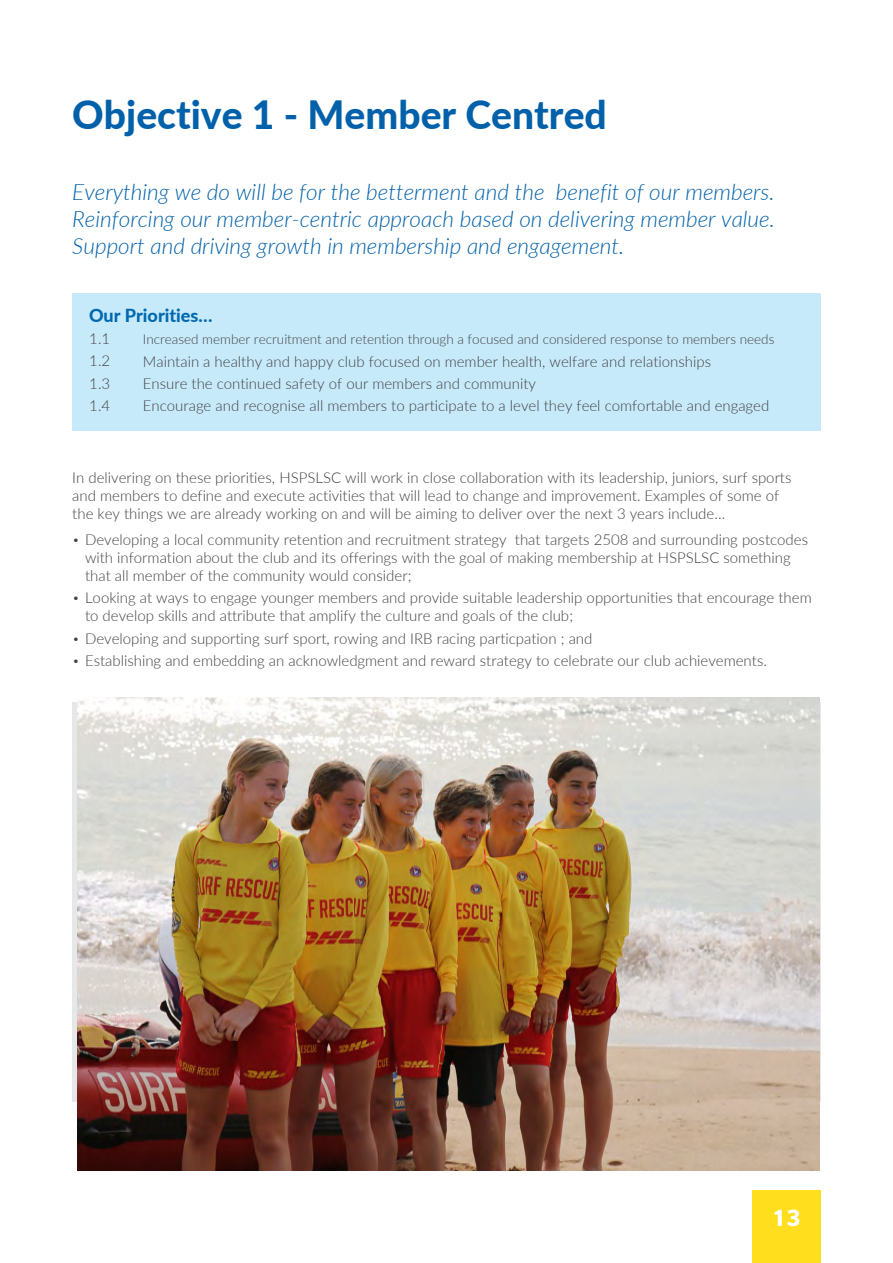
<style>
.page{position:relative;width:893px;height:1263px;background:#fff}
.page>*{position:absolute;margin:0;border:0;box-sizing:border-box;transform-origin:0 0}
.t1{font:800 39px "Lato";color:#0060a9}
.t2{font:700 25.5px "Slate Std";color:#fff}
.t3{font:italic 300 22.5px/27px "Lato";color:#0060a9;text-align:justify}
.t4{font:800 18px "Lato";color:#0069af}
.t5{font:300 15px/18px "Lato";color:#414042}
.t6{font:300 13.5px "Lato";color:#414042}
.s1{font-family:"Slate Std";font-weight:400}
</style>
<div class="page">
<div style="left:752px;top:1191px;width:69px;height:72px;background:#ffde1d"></div>
<div style="left:72px;top:293px;width:749px;height:137px;background:#c7eafb"></div>
<img style="left:77px;top:698px;width:742px;height:472px">
<h1 class="t1" style="left:72px;top:86px;width:536px">Objective 1 - Member Centred</h1>
<h3 class="t3" style="left:72px;top:177px;width:704px">Everything we do will be for the betterment and the benefit of our members.<br>Reinforcing our member-centric approach based on delivering member value.<br>Support and driving growth in membership and engagement.</h3>
<p class="t4" style="left:89px;top:302px;width:125px">Our Priorities…</p>
<p class="t6" style="left:143px;top:330px;width:633px">Increased member recruitment and retention through a focused and considered response to members needs</p>
<p class="t5" style="left:143px;top:350px;width:628px;line-height:22.2px">Maintain a healthy and happy club focused on member health, welfare and relationships<br>Ensure the continued safety of our members and community<br>Encourage and recognise all members to participate to a level they feel comfortable and engaged</p>
<p class="t5" style="left:72px;top:468px;width:721px">In delivering on these priorities, HSPSLSC will work in close collaboration with its leadership, juniors, surf sports and members to define and execute activities that will lead to change and improvement. Examples of some of the key things we are already working on and will be aiming to deliver over the next 3 years include…</p>
<p class="t5" style="left:85px;top:530px;width:724px;text-indent:-13px"><span class="s1">•</span> Developing a local community retention and recruitment strategy that targets 2508 and surrounding postcodes with information about the club and its offerings with the goal of making membership at HSPSLSC something that all member of the community would consider;</p>
<p class="t5" style="left:85px;top:588px;width:728px;text-indent:-13px"><span class="s1">•</span> Looking at ways to engage younger members and provide suitable leadership opportunities that encourage them to develop skills and attribute that amplify the culture and goals of the club;</p>
<p class="t5" style="left:72px;top:629px;width:522px"><span class="s1">•</span> Developing and supporting surf sport, rowing and IRB racing particpation ; and</p>
<p class="t5" style="left:72px;top:651px;width:696px"><span class="s1">•</span> Establishing and embedding an acknowledgment and reward strategy to celebrate our club achievements.</p>
<h2 class="t2" style="left:772px;top:1204px;width:31px">13</h2>
</div>
